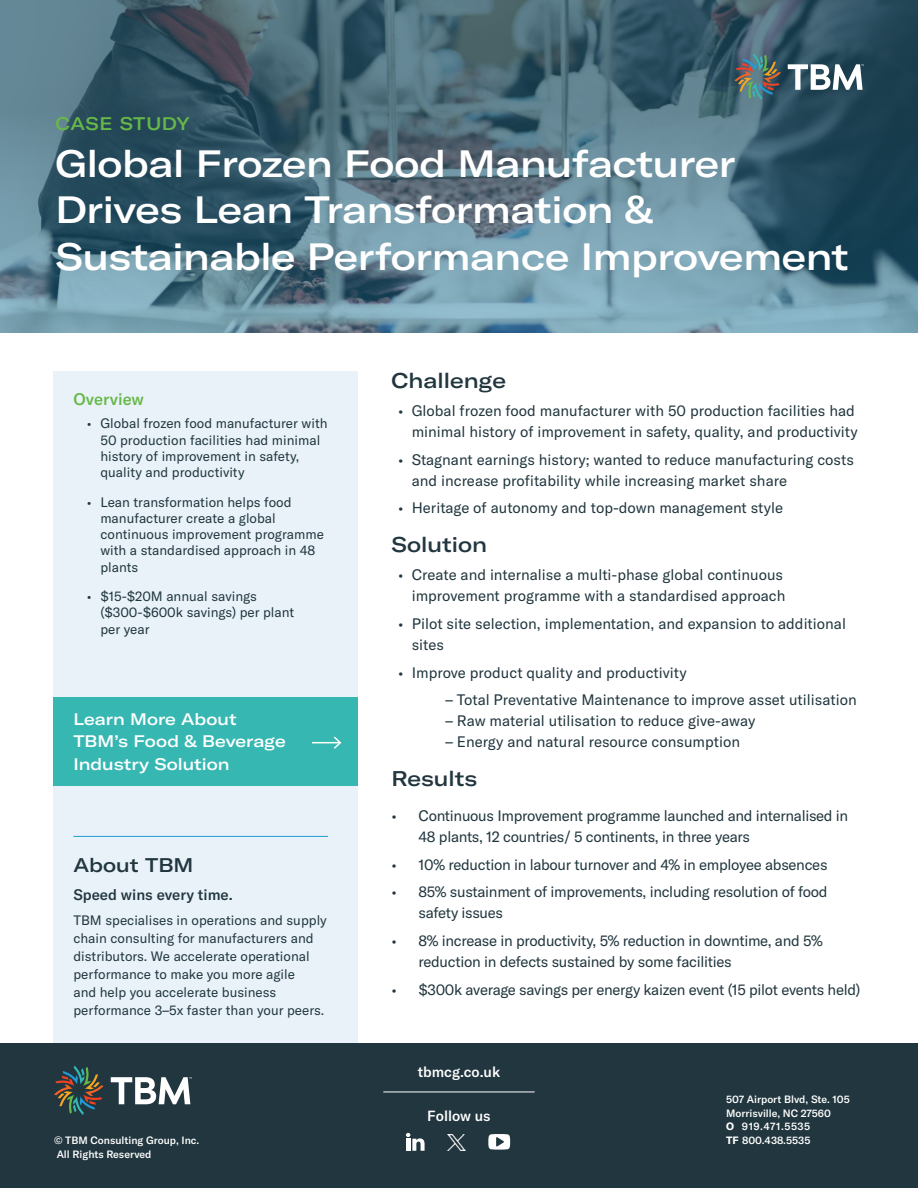
<style>
.page{position:relative;width:918px;height:1188px;background:#fff}
.page>*{position:absolute;margin:0;border:0;box-sizing:border-box;transform-origin:0 0}
._2022_Title{font:500 expanded 37.5px/46.5px "GT America";letter-spacing:-.01em;color:#fff}
._2022_Headlines_Wide{font:500 expanded 21px "GT America";color:#21363e}
.t1{font:500 expanded 19.5px "GT America";color:#21363e}
._2022_Subheader{font:500 expanded 18px "GT America";letter-spacing:.03em;color:#67b849}
.t2{font:500 expanded 16.5px/22.5px "GT America";color:#fff}
._2022_Left_Bar_Green_Title{font:500 16.5px "GT America";color:#67b849}
._2022_Paragraph{font:15px/21px "GT America";letter-spacing:-.005em;color:#21363e}
.t3{font:500 15px "GT America";color:#21363e}
.t4{font:500 14.55px "GT America";color:#fff}
.t5{font:13.5px/16.2px "GT America";color:#21363e}
.t6{font:500 10.5px "GT America";color:#fff}
.t7{font:500 10.5px "GT America";letter-spacing:.05em;color:#fff}
.s1{font-weight:700}
</style>
<div class="page">
<div style="left:53px;top:372px;width:305px;height:762px;background:#e9f2f9"></div>
<svg style="left:0;top:0;width:918px;height:333px;background:#507382"></svg>
<svg style="left:734px;top:53px;width:47px;height:47px;background:#596c6c"></svg>
<svg style="left:788px;top:64px;width:76px;height:26px"></svg>
<div style="left:0;top:1043px;width:918px;height:145px;background:#21363e"></div>
<div style="left:53px;top:698px;width:305px;height:88px;background:#36b7b2"></div>
<svg style="left:406px;top:1133px;width:19px;height:18px"></svg>
<svg style="left:488px;top:1134px;width:22px;height:16px"></svg>
<svg style="left:54px;top:1066px;width:50px;height:49px"></svg>
<svg style="left:111px;top:1077px;width:81px;height:27px"></svg>
<hr style="left:383px;top:1092px;width:152px;height:1px;background:#fff">
<hr style="left:73px;top:836px;width:255px;height:1px;background:#229bd4">
<svg style="left:312px;top:736px;width:30px;height:13px"></svg>
<img style="left:448px;top:1134px;width:17px;height:16px">
<p class="_2022_Subheader" style="left:56px;top:112px;width:136px">CASE STUDY</p>
<p class="_2022_Title" style="left:56px;top:140px;width:795px">Global Frozen Food Manufacturer<br>Drives Lean Transformation &amp;<br>Sustainable Performance Improvement</p>
<p class="_2022_Left_Bar_Green_Title" style="left:73px;top:390px;width:72px">Overview</p>
<p class="t5" style="left:100px;top:416px;width:229px;text-indent:-13px">• Global frozen food manufacturer with 50 production facilities had minimal history of improvement in safety, quality and productivity</p>
<p class="t5" style="left:100px;top:494px;width:225px;text-indent:-13px">• Lean transformation helps food manufacturer create a global continuous improvement programme with a standardised approach in 48 plants</p>
<p class="t5" style="left:100px;top:588px;width:195px;text-indent:-13px">• $15-$20M annual savings ($300-$600k savings) per plant per year</p>
<p class="t2" style="left:73px;top:708px;width:214px">Learn More About<br>TBM’s Food &amp; Beverage<br>Industry Solution</p>
<p class="t1" style="left:73px;top:853px;width:122px">About TBM</p>
<p class="t3" style="left:73px;top:886px;width:161px">Speed wins every time.</p>
<p class="t5" style="left:73px;top:911px;width:255px;line-height:18px">TBM specialises in operations and supply chain consulting for manufacturers and distributors. We accelerate operational performance to make you more agile<br>and help you accelerate business performance 3–5x faster than your peers.</p>
<p class="t6" style="left:54px;top:1134px;width:147px">© TBM Consulting Group, Inc.</p>
<p class="t6" style="left:57px;top:1148px;width:96px">All Rights Reserved</p>
<p class="_2022_Headlines_Wide" style="left:392px;top:368px;width:116px">Challenge</p>
<p class="_2022_Paragraph" style="left:398px;top:400px;width:461px;text-align:right">• Global frozen food manufacturer with 50 production facilities had minimal history of improvement in safety, quality, and productivity</p>
<p class="_2022_Paragraph" style="left:412px;top:449px;width:444px;text-indent:-14px">• Stagnant earnings history; wanted to reduce manufacturing costs and increase profitability while increasing market share</p>
<p class="_2022_Paragraph" style="left:398px;top:497px;width:386px">• Heritage of autonomy and top-down management style</p>
<p class="_2022_Headlines_Wide" style="left:392px;top:532px;width:97px">Solution</p>
<p class="_2022_Paragraph" style="left:398px;top:564px;width:389px;text-align:right">• Create and internalise a multi-phase global continuous improvement programme with a standardised approach</p>
<p class="_2022_Paragraph" style="left:412px;top:613px;width:436px;text-indent:-14px">• Pilot site selection, implementation, and expansion to additional sites</p>
<p class="_2022_Paragraph" style="left:398px;top:662px;width:290px">• Improve product quality and productivity</p>
<p class="_2022_Paragraph" style="left:446px;top:689px;width:413px">– Total Preventative Maintenance to improve asset utilisation</p>
<p class="_2022_Paragraph" style="left:446px;top:710px;width:311px">– Raw material utilisation to reduce give-away</p>
<p class="_2022_Paragraph" style="left:446px;top:731px;width:296px">– Energy and natural resource consumption</p>
<p class="_2022_Headlines_Wide" style="left:392px;top:766px;width:87px">Results</p>
<p class="_2022_Paragraph" style="left:418px;top:805px;width:431px;text-indent:-27px">• Continuous Improvement programme launched and internalised in<br>48 plants, 12 countries/ 5 continents, in three years</p>
<p class="_2022_Paragraph" style="left:392px;top:854px;width:438px">• 10% reduction in labour turnover and 4% in employee absences</p>
<p class="_2022_Paragraph" style="left:418px;top:881px;width:411px;text-indent:-27px">• 85% sustainment of improvements, including resolution of food safety issues</p>
<p class="_2022_Paragraph" style="left:418px;top:930px;width:406px;text-indent:-27px">• 8% increase in productivity, 5% reduction in downtime, and 5% reduction in defects sustained by some facilities</p>
<p class="_2022_Paragraph" style="left:392px;top:979px;width:470px">• $300k average savings per energy kaizen event (15 pilot events held)</p>
<p class="t4" style="left:418px;top:1063px;width:84px">tbmcg.co.uk</p>
<p class="t4" style="left:427px;top:1107px;width:65px">Follow us</p>
<p class="t6" style="left:726px;top:1093px;width:125px">507 Airport Blvd, Ste. 105</p>
<p class="t6" style="left:726px;top:1107px;width:106px">Morrisville, NC 27560</p>
<p class="t7" style="left:726px;top:1120px;width:86px"><span class="s1">O</span> 919.471.5535</p>
<p class="t6" style="left:726px;top:1134px;width:86px"><span class="s1">TF</span> 800.438.5535</p>
</div>
